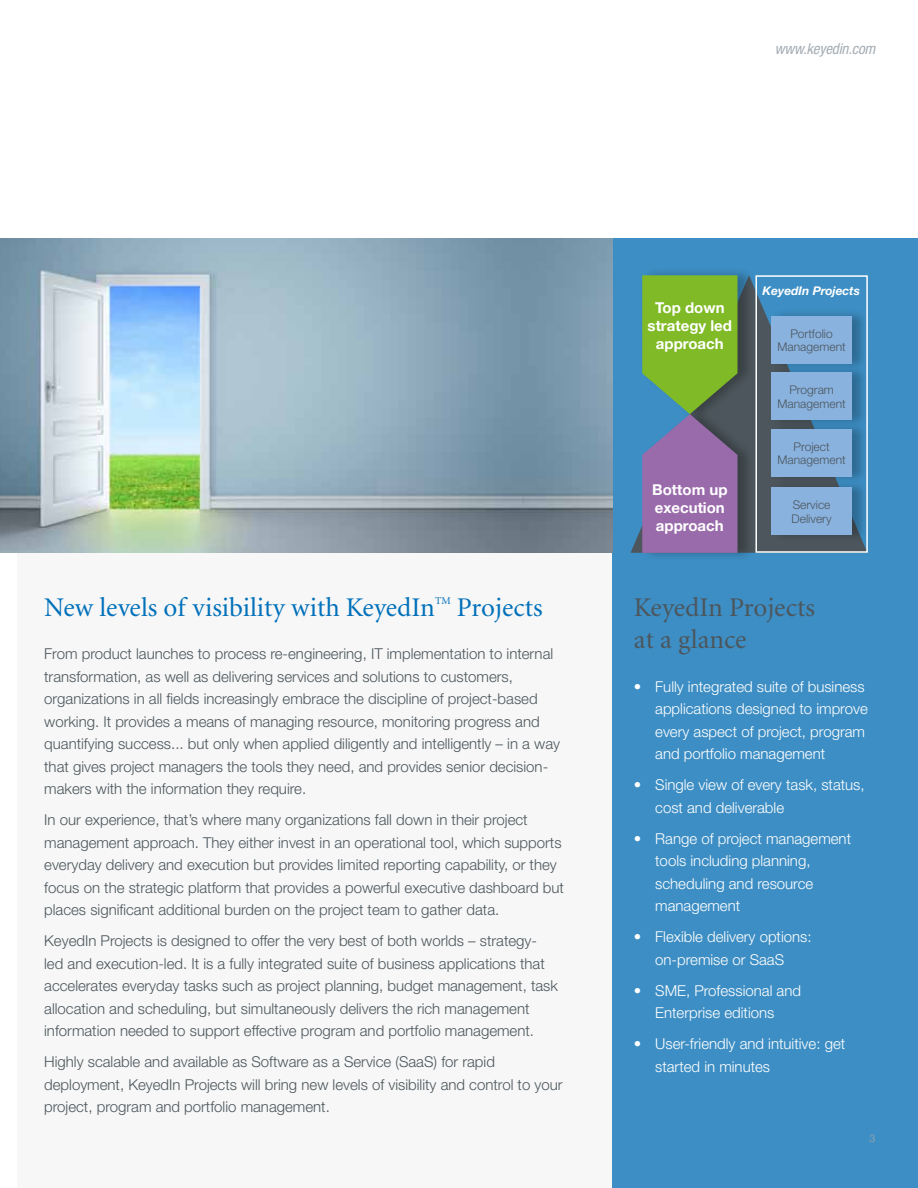
<style>
.page{position:relative;width:918px;height:1188px;background:#fff}
.page>*{position:absolute;margin:0;border:0;box-sizing:border-box;transform-origin:0 0}
.t1{font:27px "Minion";color:#0070ba}
.t2{font:27px/32.4px "Minion";color:#4c565c}
.t3{font:300 15px/22.5px "Helvetica Neue";color:#4c565c}
.t4{font:300 15px/22.5px "Helvetica Neue";color:#fff}
.t5{font:700 15px/18px "Helvetica Neue";color:#fff;text-align:center}
.t6{font:italic condensed 15px "Helvetica Neue";letter-spacing:-.01em;color:#a5adb4}
.t7{font:300 12px/13.5px "Helvetica Neue";color:#4c565c;text-align:center}
.t8{font:italic 700 12px "Helvetica Neue";color:#fff}
.t9{font:10.5px "Minion";color:#0070ba}
.t10{font:300 10.5px "Helvetica Neue";color:#a8a8a7}
</style>
<div class="page">
<div style="left:17px;top:238px;width:901px;height:950px;background:#f7f7f7"></div>
<div style="left:613px;top:238px;width:305px;height:950px;background:#3d8ec4"></div>
<img style="left:0;top:238px;width:613px;height:315px">
<svg style="left:631px;top:287px;width:234px;height:266px"></svg>
<div style="left:643px;top:267px;width:111px;height:155px;background:#000;opacity:.25"></div>
<div style="left:643px;top:407px;width:111px;height:154px;background:#000;opacity:.25"></div>
<svg style="left:642px;top:275px;width:96px;height:278px;background:#808d6f"></svg>
<div style="left:771px;top:308px;width:98px;height:64px;background:#000;opacity:.25"></div>
<div style="left:771px;top:316px;width:81px;height:48px;background:#8ab2df"></div>
<div style="left:771px;top:365px;width:98px;height:63px;background:#000;opacity:.25"></div>
<div style="left:771px;top:373px;width:81px;height:47px;background:#8ab2df"></div>
<div style="left:771px;top:421px;width:98px;height:64px;background:#000;opacity:.25"></div>
<div style="left:771px;top:429px;width:81px;height:48px;background:#8ab2df"></div>
<div style="left:771px;top:479px;width:98px;height:64px;background:#000;opacity:.25"></div>
<div style="left:771px;top:487px;width:81px;height:48px;background:#8ab2df"></div>
<div style="left:755px;top:275px;width:113px;height:278px;border:2px solid #fff"></div>
<p class="t6" style="left:775px;top:40px;width:102px">www.keyedin.com</p>
<h1 class="t1" style="left:44px;top:594px;width:392px">New levels of visibility with KeyedIn</h1>
<p class="t9" style="left:435px;top:595px;width:17px">TM</p>
<h1 class="t1" style="left:457px;top:594px;width:87px">Projects</h1>
<p class="t3" style="left:44px;top:643px;width:517px">From product launches to process re-engineering, IT implementation to internal transformation, as well as delivering services and solutions to customers, organizations in all fields increasingly embrace the discipline of project-based working. It provides a means of managing resource, monitoring progress and quantifying success... but only when applied diligently and intelligently – in a way that gives project managers the tools they need, and provides senior decision&shy;makers with the information they require.</p>
<p class="t3" style="left:44px;top:809px;width:521px">In our experience, that’s where many organizations fall down in their project management approach. They either invest in an operational tool, which supports everyday delivery and execution but provides limited reporting capability, or they focus on the strategic platform that provides a powerful executive dashboard but places significant additional burden on the project team to gather data.</p>
<p class="t3" style="left:44px;top:930px;width:515px">KeyedIn Projects is designed to offer the very best of both worlds – strategy&shy;led and execution-led. It is a fully integrated suite of business applications that accelerates everyday tasks such as project planning, budget management, task allocation and scheduling, but simultaneously delivers the rich management information needed to support effective program and portfolio management.</p>
<p class="t3" style="left:44px;top:1051px;width:520px">Highly scalable and available as Software as a Service (SaaS) for rapid deployment, KeyedIn Projects will bring new levels of visibility and control to your project, program and portfolio management.</p>
<p class="t5" style="left:648px;top:299px;width:86px">Top down strategy led approach</p>
<p class="t5" style="left:652px;top:480px;width:77px;text-align:left">Bottom up execution approach</p>
<p class="t8" style="left:763px;top:284px;width:99px">KeyedIn Projects</p>
<p class="t7" style="left:778px;top:327px;width:70px">Portfolio<br>Management</p>
<p class="t7" style="left:778px;top:383px;width:70px">Program<br>Management</p>
<p class="t7" style="left:778px;top:440px;width:70px">Project<br>Management</p>
<p class="t7" style="left:792px;top:498px;width:42px;text-align:left">Service<br>Delivery</p>
<h1 class="t2" style="left:634px;top:592px;width:183px">KeyedIn Projects at a glance</h1>
<p class="t4" style="left:655px;top:675px;width:214px;text-indent:-21px">• Fully integrated suite of business applications designed to improve every aspect of project, program and portfolio management</p>
<p class="t4" style="left:655px;top:773px;width:211px;text-indent:-21px">• Single view of every task, status, cost and deliverable</p>
<p class="t4" style="left:655px;top:827px;width:197px;text-indent:-21px">• Range of project management tools including planning, scheduling and resource management</p>
<p class="t4" style="left:634px;top:925px;width:179px;text-align:center">• Flexible delivery options: on-premise or SaaS</p>
<p class="t4" style="left:634px;top:979px;width:169px;text-align:center">• SME, Professional and<br>Enterprise editions</p>
<p class="t4" style="left:655px;top:1032px;width:192px;text-indent:-21px">• User-friendly and intuitive: get started in minutes</p>
<p class="t10" style="left:870px;top:1132px;width:7px">3</p>
</div>
